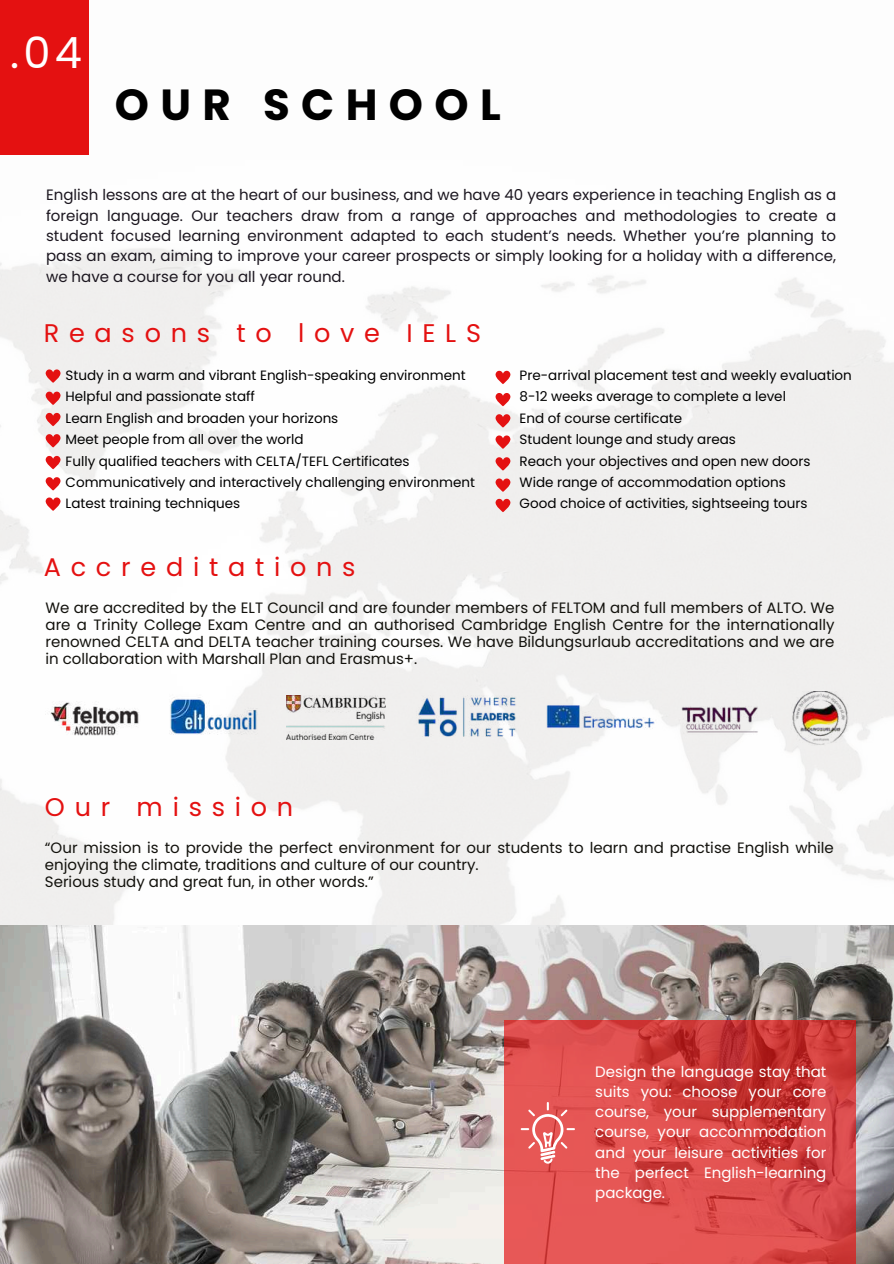
<style>
.page{position:relative;width:894px;height:1264px;background:#fff}
.page>*{position:absolute;margin:0;border:0;box-sizing:border-box;transform-origin:0 0}
.t1{font:700 43.5px "Poppins";letter-spacing:.26em;color:#000}
.t2{font:43.05px "Poppins";color:#fff}
.t3{font:25.5px "Poppins";letter-spacing:.38em;color:#e41111}
.t4{font:15px/16.8px "Poppins";color:#12110c;text-align:justify}
.t5{font:15px/20.2px "Poppins";color:#1b161f;text-align:justify}
.t6{font:15px/20.2px "Poppins";color:#fff;text-align:justify}
.t7{font:13.5px/21.3px "Poppins";color:#000}
</style>
<div class="page">
<img style="left:0;top:0;width:893px;height:925px">
<svg style="left:296px;top:573px;width:8px;height:7px"></svg>
<div style="left:0;top:0;width:88px;height:155px;background:#e41111"></div>
<img style="left:45px;top:694px;width:101px;height:48px">
<img style="left:162px;top:680px;width:102px;height:72px">
<img style="left:542px;top:699px;width:117px;height:34px">
<img style="left:767px;top:692px;width:104px;height:54px">
<img style="left:676px;top:694px;width:87px;height:45px">
<img style="left:286px;top:695px;width:99px;height:44px">
<img style="left:411px;top:690px;width:112px;height:54px">
<img style="left:0;top:925px;width:893px;height:338px">
<svg style="left:504px;top:1020px;width:351px;height:243px;background:#d84847"></svg>
<svg style="left:520px;top:1101px;width:54px;height:62px;background:#e97270"></svg>
<svg style="left:45px;top:368px;width:16px;height:15px"></svg>
<svg style="left:45px;top:390px;width:16px;height:15px"></svg>
<svg style="left:45px;top:412px;width:16px;height:14px"></svg>
<svg style="left:45px;top:433px;width:16px;height:14px"></svg>
<svg style="left:45px;top:455px;width:16px;height:14px"></svg>
<svg style="left:45px;top:476px;width:16px;height:14px"></svg>
<svg style="left:45px;top:496px;width:16px;height:15px"></svg>
<svg style="left:494px;top:370px;width:16px;height:14px"></svg>
<svg style="left:494px;top:392px;width:16px;height:14px"></svg>
<svg style="left:494px;top:413px;width:16px;height:14px"></svg>
<svg style="left:494px;top:434px;width:16px;height:15px"></svg>
<svg style="left:494px;top:456px;width:16px;height:14px"></svg>
<svg style="left:494px;top:477px;width:16px;height:15px"></svg>
<svg style="left:494px;top:498px;width:16px;height:14px"></svg>
<h2 class="t2" style="left:10px;top:28px;width:73px">.04</h2>
<h1 class="t1" style="left:115px;top:79px;width:387px">OUR SCHOOL</h1>
<p class="t5" style="left:46px;top:185px;width:791px">English lessons are at the heart of our business, and we have 40 years experience in teaching English as a foreign language. Our teachers draw from a range of approaches and methodologies to create a student focused learning environment adapted to each student’s needs. Whether you’re planning to pass an exam, aiming to improve your career prospects or simply looking for a holiday with a difference, we have a course for you all year round.</p>
<h3 class="t3" style="left:44px;top:318px;width:438px">Reasons to love IELS</h3>
<p class="t7" style="left:66px;top:365px;width:411px">Study in a warm and vibrant English-speaking environment Helpful and passionate staff<br>Learn English and broaden your horizons<br>Meet people from all over the world<br>Fully qualified teachers with CELTA/TEFL Certificates Communicatively and interactively challenging environment Latest training techniques</p>
<p class="t7" style="left:519px;top:365px;width:334px">Pre-arrival placement test and weekly evaluation 8-12 weeks average to complete a level<br>End of course certificate<br>Student lounge and study areas<br>Reach your objectives and open new doors<br>Wide range of accommodation options<br>Good choice of activities, sightseeing tours</p>
<h3 class="t3" style="left:44px;top:552px;width:313px">Accreditations</h3>
<p class="t4" style="left:45px;top:599px;width:790px">We are accredited by the ELT Council and are founder members of FELTOM and full members of ALTO. We are a Trinity College Exam Centre and an authorised Cambridge English Centre for the internationally renowned CELTA and DELTA teacher training courses. We have Bildungsurlaub accreditations and we are in collaboration with Marshall Plan and Erasmus+.</p>
<h3 class="t3" style="left:45px;top:792px;width:250px">Our mission</h3>
<p class="t4" style="left:45px;top:839px;width:790px;text-align:left">&lt;Our mission is to provide the perfect environment for our students to learn and practise English while enjoying the climate, traditions and culture of our country.<br>Serious study and great fun, in other words.=</p>
<p class="t6" style="left:595px;top:1061px;width:232px">Design the language stay that suits you: choose your core course, your supplementary course, your accommodation and your leisure activities for the perfect English-learning package.</p>
</div>
